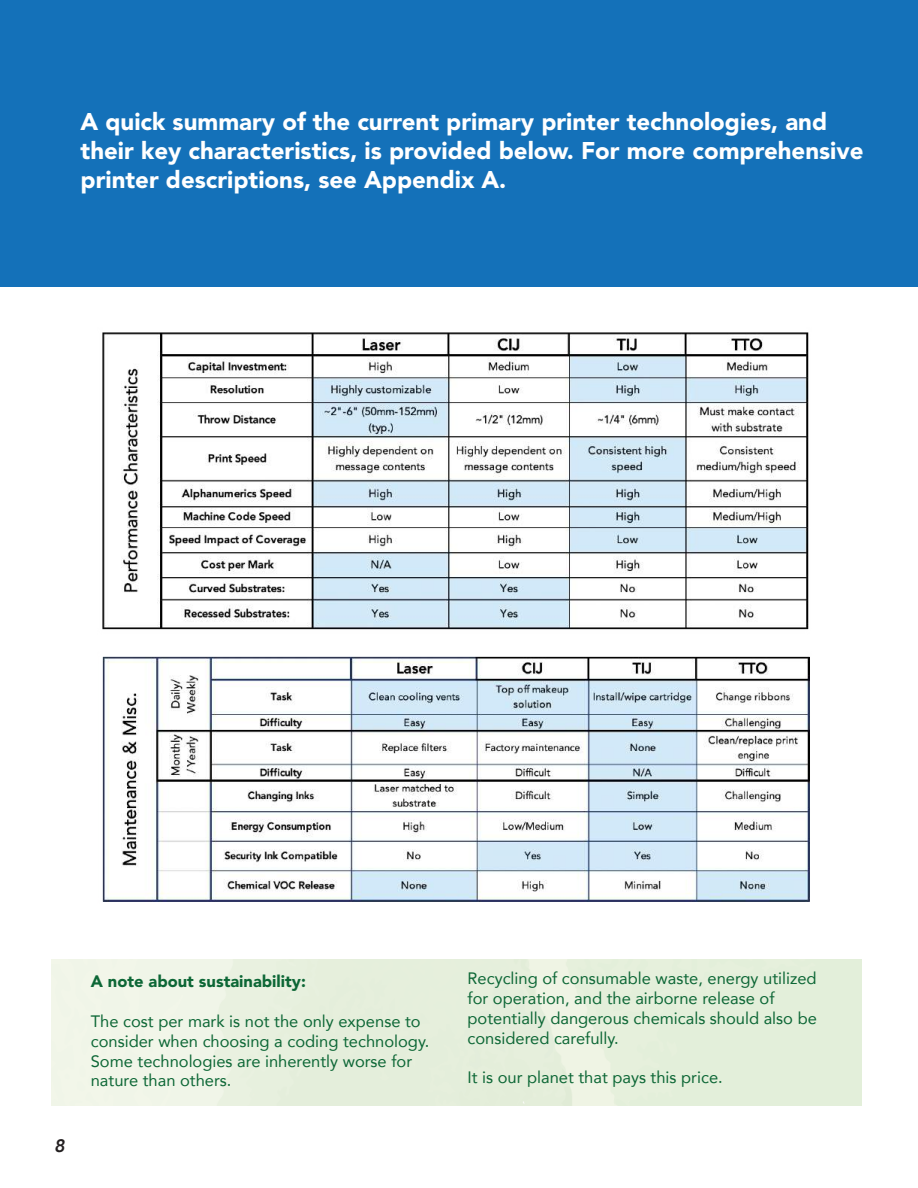
<style>
.page{position:relative;width:918px;height:1188px;background:#fff}
.page>*{position:absolute;margin:0;border:0;box-sizing:border-box;transform-origin:0 0}
.t1{font:900 24px/28.8px "Avenir LT Std";color:#fff}
.t2{font:italic 800 18px "Avenir";color:#231f20}
.t3{font:16.5px/19.8px "Avenir";color:#0d6736}
.t4{font:900 16.5px "Avenir LT Std";color:#0d6736}
</style>
<div class="page">
<div style="left:0;top:0;width:918px;height:287px;background:#1471b9"></div>
<img style="left:102px;top:332px;width:707px;height:298px">
<img style="left:102px;top:656px;width:708px;height:246px">
<h1 class="t1" style="left:81px;top:108px;width:785px">A quick summary of the current primary printer technologies, and their key characteristics is, provided below. For more comprehensive printer descriptions, see Appendix A.</h1>
<p class="t2" style="left:54px;top:1135px;width:12px">8</p>
<p class="t4" style="left:91px;top:972px;width:217px">A note about sustainability:</p>
<p class="t3" style="left:91px;top:1011px;width:340px">The cost per mark is not the only expense to consider when choosing a coding technology.<br>Some technologies are inherently worse for nature than others.</p>
<p class="t3" style="left:468px;top:968px;width:351px">Recycling of consumable waste, energy utilized for operation, and the airborne release of potentially dangerous chemicals should also be considered carefully.</p>
<p class="t3" style="left:468px;top:1067px;width:257px">It is our planet that pays this price.</p>
</div>
